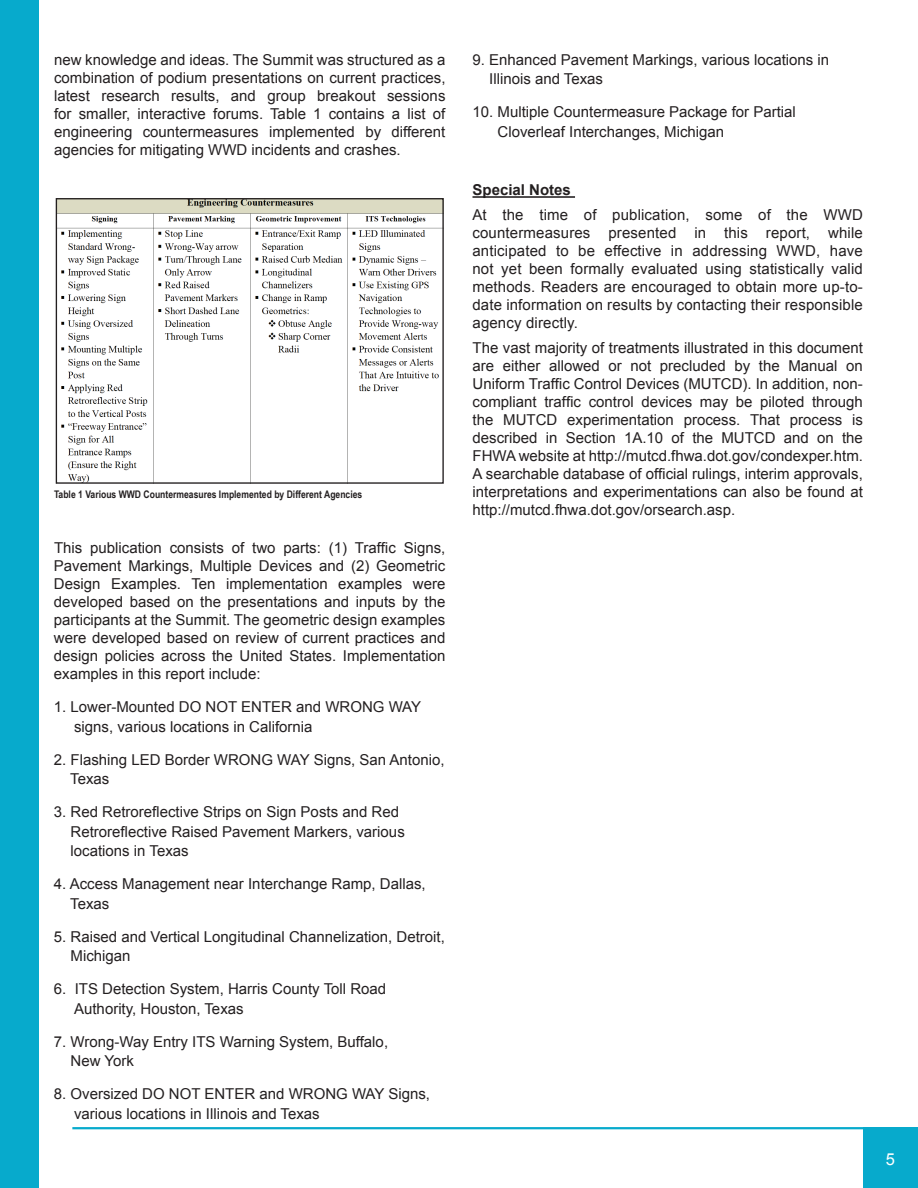
<style>
.page{position:relative;width:918px;height:1188px;background:#fff}
.page>*{position:absolute;margin:0;border:0;box-sizing:border-box;transform-origin:0 0}
.t1{font:16.5px "Arial";color:#fff}
.t2{font:15px/18px "Arial";color:#231f20}
.t3{font:700 15px "Arial";color:#231f20}
.t4{font:700 10.5px "Arial Narrow";color:#231f20}
</style>
<div class="page">
<div style="left:0;top:0;width:39px;height:1188px;background:#07aacc"></div>
<div style="left:863px;top:1127px;width:55px;height:61px;background:#07aacc"></div>
<hr style="left:72px;top:1127px;width:846px;height:2px;background:#07aacc">
<img style="left:58px;top:200px;width:384px;height:282px">
<div style="left:56px;top:198px;width:388px;height:286px;border:1px solid #231f20"></div>
<hr style="left:472px;top:196px;width:103px;height:2px;background:#231f20">
<p class="t2" style="left:54px;top:51px;width:393px;text-align:justify">new knowledge and ideas. The Summit was structured as a combination of podium presentations on current practices, latest research results, and group breakout sessions for smaller, interactive forums. Table 1 contains a list of engineering countermeasures implemented by different agencies for mitigating WWD incidents and crashes.</p>
<p class="t4" style="left:54px;top:486px;width:310px">Table 1 Various WWD Countermeasures Implemented by Different Agencies</p>
<p class="t2" style="left:54px;top:539px;width:393px;text-align:justify">This publication consists of two parts: (1) Traffic Signs, Pavement Markings, Multiple Devices and (2) Geometric Design Examples. Ten implementation examples were developed based on the presentations and inputs by the participants at the Summit. The geometric design examples were developed based on review of current practices and design policies across the United States. Implementation examples in this report include:</p>
<p class="t2" style="left:74px;top:697px;width:349px;line-height:19.5px;text-indent:-20px">1. Lower-Mounted DO NOT ENTER and WRONG WAY signs, various locations in California</p>
<p class="t2" style="left:70px;top:750px;width:376px;line-height:19.5px;text-indent:-16px">2. Flashing LED Border WRONG WAY Signs, San Antonio,<br>Texas</p>
<p class="t2" style="left:71px;top:802px;width:336px;line-height:19.5px;text-indent:-17px">3. Red Retroreflective Strips on Sign Posts and Red<br>Retroreflective Raised Pavement Markers, various locations in Texas</p>
<p class="t2" style="left:70px;top:874px;width:357px;line-height:19.5px;text-indent:-16px">4. Access Management near Interchange Ramp, Dallas,<br>Texas</p>
<p class="t2" style="left:71px;top:927px;width:376px;line-height:19.5px;text-indent:-17px">5. Raised and Vertical Longitudinal Channelization, Detroit,<br>Michigan</p>
<p class="t2" style="left:74px;top:979px;width:314px;line-height:19.5px;text-indent:-20px">6. ITS Detection System, Harris County Toll Road<br>Authority, Houston, Texas</p>
<p class="t2" style="left:71px;top:1032px;width:319px;line-height:19.5px;text-indent:-17px">7. Wrong-Way Entry ITS Warning System, Buffalo,<br>New York</p>
<p class="t2" style="left:74px;top:1084px;width:357px;line-height:19.5px;text-indent:-20px">8. Oversized DO NOT ENTER and WRONG WAY Signs, various locations in Illinois and Texas</p>
<p class="t2" style="left:489px;top:50px;width:342px;line-height:19.5px;text-indent:-17px">9. Enhanced Pavement Markings, various locations in<br>Illinois and Texas</p>
<p class="t2" style="left:498px;top:103px;width:300px;line-height:19.5px;text-indent:-25px">10. Multiple Countermeasure Package for Partial<br>Cloverleaf Interchanges, Michigan</p>
<p class="t3" style="left:472px;top:180px;width:100px">Special Notes</p>
<p class="t2" style="left:472px;top:206px;width:392px;text-align:justify">At the time of publication, some of the WWD countermeasures presented in this report, while anticipated to be effective in addressing WWD, have not yet been formally evaluated using statistically valid methods. Readers are encouraged to obtain more up-to&shy;date information on results by contacting their responsible agency directly.</p>
<p class="t2" style="left:473px;top:339px;width:392px;text-align:justify">The vast majority of treatments illustrated in this document are either allowed or not precluded by the Manual on Uniform Traffic Control Devices (MUTCD). In addition, non&shy;compliant traffic control devices may be piloted through the MUTCD experimentation process. That process is described in Section 1A.10 of the MUTCD and on the FHWA website at http://mutcd.fhwa.dot.gov/condexper.htm.<br>A searchable database of official rulings, interim approvals, interpretations and experimentations can also be found at http://mutcd.fhwa.dot.gov/orsearch.asp.</p>
<p class="t1" style="left:886px;top:1148px;width:11px">5</p>
</div>
